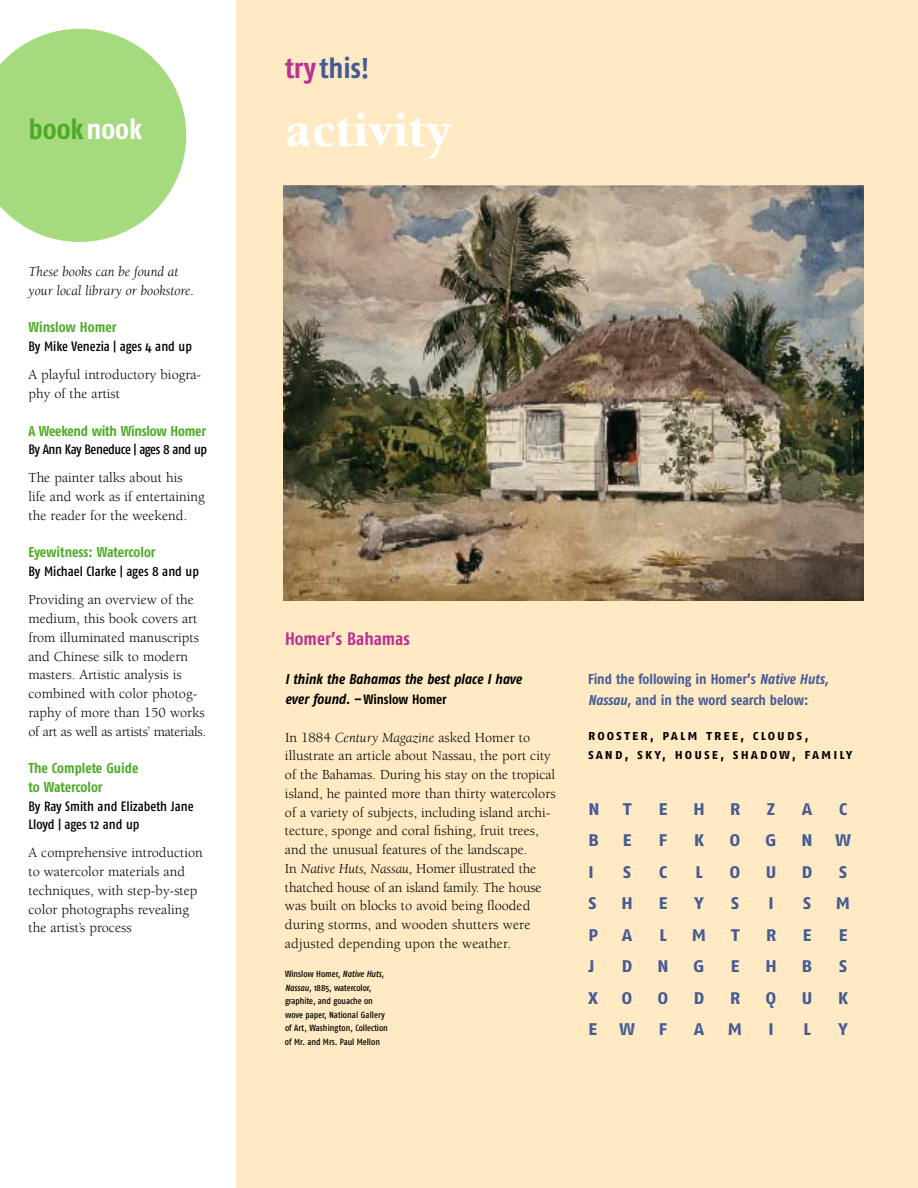
<style>
.page{position:relative;width:918px;height:1188px;background:#fff}
.page>*{position:absolute;margin:0;border:0;box-sizing:border-box;transform-origin:0 0}
.t1{font:900 51px "Berkeley";color:#fff}
.t2{font:700 28.5px "Fago Co";color:#465a96}
.t3{font:700 28.5px "Fago Co";color:#4dab27}
.t4{font:21px/31.5px "Fago Co Bold Caps";letter-spacing:1.185em;color:#465a96;text-align:justify}
.t5{font:700 18px "Fago Co";color:#ba3195}
.t6{font:14.25px/18.8px "Berkeley";color:#000}
.t7{font:700 14.25px/18.8px "Fago Co";letter-spacing:-.005em;color:#4dab27}
.t8{font:700 14.25px/20.2px "Fago Co";letter-spacing:-.005em;color:#465a96}
.t9{font:14.25px/18.8px "Fago Co Bold Caps";letter-spacing:.145em;color:#000}
.t10{font:italic 14.25px/18.8px "Berkeley";color:#000}
.t11{font:italic 700 14.25px "Fago Co";color:#000}
.t12{font:13.5px/18.8px "Fago Co Med";letter-spacing:-.005em;color:#000}
.t13{font:13.5px "Fago Co Med";letter-spacing:-.03em;color:#000}
.t14{font:700 13.5px "Fago Co";color:#000}
.t15{font:9px/13.5px "Fago Co Med";color:#000}
.s1{color:#ba3195}
.s2{color:#fff}
.s3{font-size:12.75px}
.s4{font-style:italic;font-size:14.25px}
.s5{font-size:14.25px}
.s6{font-style:italic}
</style>
<div class="page">
<div style="left:236px;top:0;width:682px;height:1188px;background:#ffeac3"></div>
<svg style="left:0;top:29px;width:186px;height:213px"></svg>
<img style="left:284px;top:186px;width:580px;height:415px">
<h2 class="t2" style="left:285px;top:58px;width:86px"><span class="s1">try</span> this!</h2>
<h2 class="t3" style="left:28px;top:120px;width:115px">book<span class="s2">nook</span></h2>
<h1 class="t1" style="left:285px;top:110px;width:168px">activity</h1>
<p class="t10" style="left:28px;top:264px;width:167px">These books can be found at your local library or bookstore.</p>
<p class="t7" style="left:28px;top:319px;width:89px">Winslow Homer</p>
<p class="t12" style="left:28px;top:338px;width:165px">By Mike Venezia <span class="s3">|</span> ages 4 and up</p>
<p class="t6" style="left:28px;top:367px;width:174px">A playful introductory biogra&shy;phy of the artist</p>
<p class="t7" style="left:28px;top:423px;width:179px">A Weekend with Winslow Homer</p>
<p class="t13" style="left:28px;top:445px;width:180px">By Ann Kay Beneduce <span class="s3">|</span> ages 8 and up</p>
<p class="t6" style="left:28px;top:470px;width:178px">The painter talks about his<br>life and work as if entertaining the reader for the weekend.</p>
<p class="t7" style="left:28px;top:544px;width:129px">Eyewitness: Watercolor</p>
<p class="t12" style="left:28px;top:563px;width:172px">By Michael Clarke <span class="s3">|</span> ages 8 and up</p>
<p class="t6" style="left:28px;top:592px;width:179px">Providing an overview of the medium, this book covers art from illuminated manuscripts and Chinese silk to modern masters. Artistic analysis is combined with color photog&shy;raphy of more than 150 works of art as well as artists’ materials.</p>
<p class="t7" style="left:28px;top:760px;width:111px">The Complete Guide to Watercolor</p>
<p class="t12" style="left:28px;top:798px;width:167px">By Ray Smith and Elizabeth Jane<br>Lloyd <span class="s3">|</span> ages 12 and up</p>
<p class="t6" style="left:28px;top:845px;width:176px">A comprehensive introduction to watercolor materials and techniques, with step-by-step color photographs revealing the artist’s process</p>
<p class="t5" style="left:285px;top:632px;width:126px">Homer’s Bahamas</p>
<p class="t11" style="left:285px;top:674px;width:238px">I think the Bahamas the best place I have</p>
<p class="t14" style="left:285px;top:695px;width:163px"><span class="s4">ever found.</span> <span class="s5">–</span>Winslow Homer</p>
<p class="t6" style="left:285px;top:729px;width:272px">In 1884 <span class="s6">Century Magazine</span> asked Homer to illustrate an article about Nassau, the port city of the Bahamas. During his stay on the tropical island, he painted more than thirty watercolors of a variety of subjects, including island archi&shy;tecture, sponge and coral fishing, fruit trees, and the unusual features of the landscape.<br>In <span class="s6">Native Huts, Nassau,</span> Homer illustrated the thatched house of an island family. The house was built on blocks to avoid being flooded during storms, and wooden shutters were adjusted depending upon the weather.</p>
<p class="t15" style="left:285px;top:968px;width:104px">Winslow Homer, <span class="s6">Native Huts,<br>Nassau,</span> 1885, watercolor, graphite, and gouache on wove paper, National Gallery of Art, Washington, Collection of Mr. and Mrs. Paul Mellon</p>
<p class="t8" style="left:588px;top:671px;width:242px">Find the following in Homer’s <span class="s6">Native Huts,<br>Nassau,</span> and in the word search below:</p>
<p class="t9" style="left:588px;top:726px;width:266px">rooster, palm tree, clouds, sand, sky, house, shadow, family</p>
<h3 class="t4" style="left:588px;top:792px;width:45px">n t</h3>
<h3 class="t4" style="left:658px;top:792px;width:119px">ehrz</h3>
<h3 class="t4" style="left:802px;top:792px;width:12px">a</h3>
<h3 class="t4" style="left:839px;top:792px;width:10px">c</h3>
<h3 class="t4" style="left:588px;top:823px;width:45px">b e</h3>
<h3 class="t4" style="left:659px;top:823px;width:10px">f</h3>
<h3 class="t4" style="left:694px;top:823px;width:159px">kognw</h3>
<h3 class="t4" style="left:588px;top:855px;width:7px">i</h3>
<h3 class="t4" style="left:623px;top:855px;width:10px">s</h3>
<h3 class="t4" style="left:659px;top:855px;width:10px">c</h3>
<h3 class="t4" style="left:695px;top:855px;width:9px">l</h3>
<h3 class="t4" style="left:730px;top:855px;width:119px">ouds</h3>
<h3 class="t4" style="left:588px;top:886px;width:81px">she</h3>
<h3 class="t4" style="left:694px;top:886px;width:11px">y</h3>
<h3 class="t4" style="left:731px;top:886px;width:10px">s</h3>
<h3 class="t4" style="left:768px;top:886px;width:7px">i</h3>
<h3 class="t4" style="left:803px;top:886px;width:49px">s m</h3>
<h3 class="t4" style="left:588px;top:918px;width:46px">p a</h3>
<h3 class="t4" style="left:659px;top:918px;width:82px">lmt</h3>
<h3 class="t4" style="left:766px;top:918px;width:47px">r e</h3>
<h3 class="t4" style="left:838px;top:918px;width:11px">e</h3>
<h3 class="t4" style="left:588px;top:949px;width:8px">j</h3>
<h3 class="t4" style="left:621px;top:949px;width:193px">dngehb</h3>
<h3 class="t4" style="left:588px;top:949px;width:262px;text-indent:251px">s xoodrquk ewf</h3>
<h3 class="t4" style="left:694px;top:1012px;width:82px">ami</h3>
<h3 class="t4" style="left:803px;top:1012px;width:9px">l</h3>
<h3 class="t4" style="left:838px;top:1012px;width:11px">y</h3>
</div>
